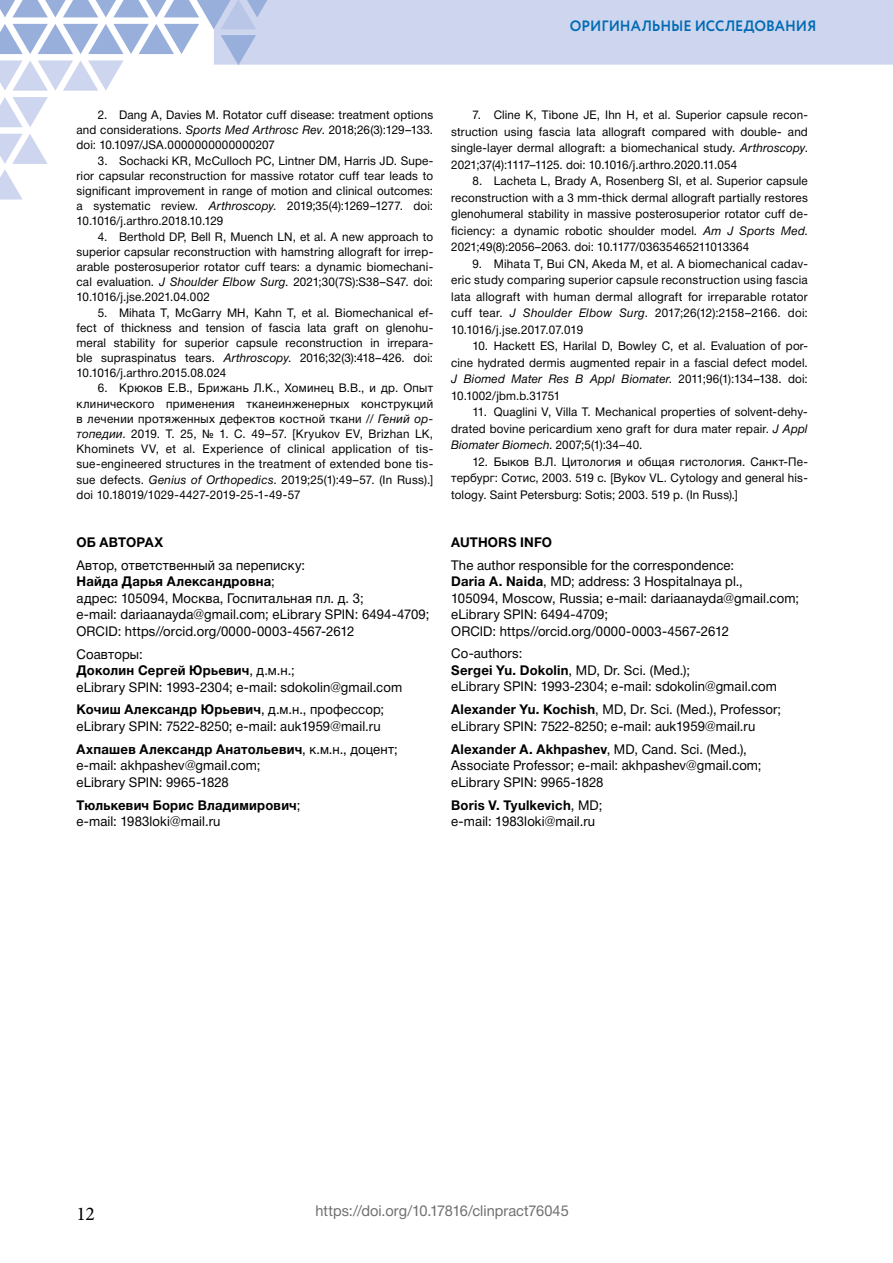
<style>
.page{position:relative;width:893px;height:1263px;background:#fff}
.page>*{position:absolute;margin:0;border:0;box-sizing:border-box;transform-origin:0 0}
.t1{font:19.5px "Minion Pro";color:#000}
.t2{font:15px "Helvetica Neue Cyr";letter-spacing:.005em;color:#706f6f}
.t3{font:700 15px "Circe";letter-spacing:-.005em;color:#016ab3;scale:.95 1}
.t4{font:13.5px/16.5px "Helvetica Neue Cyr";letter-spacing:.01em;color:#000}
.t5{font:700 13.5px/16.5px "Helvetica Neue Cyr";letter-spacing:.015em;color:#000}
.t6{font:12px/15.1px "Helvetica Neue Cyr";letter-spacing:.01em;color:#000;text-align:justify}
.s1{font-style:italic}
.s2{font-weight:700}
.s3{font-weight:400}
</style>
<div class="page">
<svg style="left:0;top:97px;width:48px;height:30px"></svg>
<svg style="left:0;top:134px;width:48px;height:65px"></svg>
<svg style="left:0;top:0;width:893px;height:91px"></svg>
<p class="t3" style="left:570px;top:15px;width:261px">ОРИГИНАЛЬНЫЕ ИССЛЕДОВАНИЯ</p>
<p class="t6" style="left:77px;top:107px;width:358px;text-indent:21px">2. Dang A, Davies M. Rotator cuff disease: treatment options and considerations. <span class="s1">Sports Med Arthrosc Rev</span>. 2018;26(3):129–133. doi: 10.1097/JSA.0000000000000207</p>
<p class="t6" style="left:77px;top:153px;width:358px;text-indent:21px">3. Sochacki KR, McCulloch PC, Lintner DM, Harris JD. Supe&shy;rior capsular reconstruction for massive rotator cuff tear leads to significant improvement in range of motion and clinical outcomes: a systematic review. <span class="s1">Arthroscopy</span>. 2019;35(4):1269–1277. doi:<br>10.1016/j.arthro.2018.10.129</p>
<p class="t6" style="left:77px;top:229px;width:358px;text-indent:21px">4. Berthold DP, Bell R, Muench LN, et al. A new approach to superior capsular reconstruction with hamstring allograft for irrep&shy;arable posterosuperior rotator cuff tears: a dynamic biomechani&shy;cal evaluation. <span class="s1">J Shoulder Elbow Surg</span>. 2021;30(7S):S38–S47. doi:<br>10.1016/j.jse.2021.04.002</p>
<p class="t6" style="left:77px;top:305px;width:358px;text-indent:21px">5. Mihata T, McGarry MH, Kahn T, et al. Biomechanical ef&shy;fect of thickness and tension of fascia lata graft on glenohu&shy;meral stability for superior capsule reconstruction in irrepara&shy;ble supraspinatus tears. <span class="s1">Arthroscopy</span>. 2016;32(3):418–426. doi:<br>10.1016/j.arthro.2015.08.024</p>
<p class="t6" style="left:76px;top:381px;width:358px;text-indent:21px">6. Крюков Е.В., Брижань Л.К., Хоминец В.В., и др. Опыт клинического применения тканеинженерных конструкций в лечении протяженных дефектов костной ткани // <span class="s1">Гений ор&shy;топедии</span>. 2019. Т. 25, № 1. С. 49–57. [Kryukov EV, Brizhan LK, Khominets VV, et al. Experience of clinical application of tis&shy;sue-engineered structures in the treatment of extended bone tis&shy;sue defects. <span class="s1">Genius of Orthopedics</span>. 2019;25(1):49–57. (In Russ).] doi 10.18019/1029-4427-2019-25-1-49-57</p>
<p class="t5" style="left:77px;top:534px;width:88px">ОБ АВТОРАХ</p>
<p class="t4" style="left:77px;top:557px;width:354px">Автор, ответственный за переписку:<br><span class="s2">Найда Дарья Александровна</span>;<br>адрес: 105094, Москва, Госпитальная пл. д. 3;<br>e-mail: dariaanayda@gmail.com; eLibrary SPIN: 6494-4709; ORCID: https//orcid.org/0000-0003-4567-2612</p>
<p class="t4" style="left:77px;top:646px;width:327px">Соавторы:<br><span class="s2">Доколин Сергей Юрьевич</span>, д.м.н.;<br>eLibrary SPIN: 1993-2304; e-mail: sdokolin@gmail.com</p>
<p class="t4" style="left:77px;top:701px;width:309px"><span class="s2">Кочиш Александр Юрьевич</span>, д.м.н., профессор; eLibrary SPIN: 7522-8250; e-mail: auk1959@mail.ru</p>
<p class="t4" style="left:77px;top:741px;width:323px"><span class="s2">Ахпашев Александр Анатольевич</span>, к.м.н., доцент; e-mail: akhpashev@gmail.com;<br>eLibrary SPIN: 9965-1828</p>
<p class="t5" style="left:77px;top:797px;width:225px">Тюлькевич Борис Владимирович<span class="s3">; e-mail: 1983loki@mail.ru</span></p>
<p class="t6" style="left:451px;top:107px;width:358px;line-height:16.5px;text-indent:21px">7. Cline K, Tibone JE, Ihn H, et al. Superior capsule recon&shy;struction using fascia lata allograft compared with double- and single-layer dermal allograft: a biomechanical study. <span class="s1">Arthroscopy</span>.<br>2021;37(4):1117–1125. doi: 10.1016/j.arthro.2020.11.054</p>
<p class="t6" style="left:451px;top:173px;width:358px;line-height:16.5px;text-indent:21px">8. Lacheta L, Brady A, Rosenberg SI, et al. Superior capsule reconstruction with a 3 mm-thick dermal allograft partially restores glenohumeral stability in massive posterosuperior rotator cuff de&shy;ficiency: a dynamic robotic shoulder model. <span class="s1">Am J Sports Med</span>.<br>2021;49(8):2056–2063. doi: 10.1177/03635465211013364</p>
<p class="t6" style="left:451px;top:255px;width:358px;line-height:16.5px;text-indent:21px">9. Mihata T, Bui CN, Akeda M, et al. A biomechanical cadav&shy;eric study comparing superior capsule reconstruction using fascia lata allograft with human dermal allograft for irreparable rotator cuff tear. <span class="s1">J Shoulder Elbow Surg</span>. 2017;26(12):2158–2166. doi:<br>10.1016/j.jse.2017.07.019</p>
<p class="t6" style="left:451px;top:338px;width:358px;line-height:16.5px;text-indent:21px">10. Hackett ES, Harilal D, Bowley C, et al. Evaluation of por&shy;cine hydrated dermis augmented repair in a fascial defect model.<br><span class="s1">J Biomed Mater Res B Appl Biomater</span>. 2011;96(1):134–138. doi:<br>10.1002/jbm.b.31751</p>
<p class="t6" style="left:451px;top:404px;width:358px;line-height:16.5px;text-indent:21px">11. Quaglini V, Villa Т. Mechanical properties of solvent-dehy&shy;drated bovine pericardium xeno graft for dura mater repair. <span class="s1">J Appl Biomater Biomech</span>. 2007;5(1):34–40.</p>
<p class="t6" style="left:451px;top:453px;width:358px;line-height:16.5px;text-indent:21px">12. Быков В.Л. Цитология и общая гистология. Санкт-Пе&shy;тербург: Сотис, 2003. 519 с. [Bykov VL. Cytology and general his&shy;tology. Saint Petersburg: Sotis; 2003. 519 р. (In Russ).]</p>
<p class="t5" style="left:451px;top:534px;width:102px">AUTHORS INFO</p>
<p class="t4" style="left:451px;top:557px;width:349px">The author responsible for the correspondence:<br><span class="s2">Daria A. Naida</span>, MD; address: 3 Hospitalnaya pl.,<br>105094, Moscow, Russia; e-mail: dariaanayda@gmail.com; eLibrary SPIN: 6494-4709;<br>ORCID: https//orcid.org/0000-0003-4567-2612</p>
<p class="t4" style="left:451px;top:646px;width:327px">Co-authors:<br><span class="s2">Sergei Yu. Dokolin</span>, MD, Dr. Sci. (Med.);<br>eLibrary SPIN: 1993-2304; e-mail: sdokolin@gmail.com</p>
<p class="t4" style="left:451px;top:701px;width:331px"><span class="s2">Alexander Yu. Kochish</span>, MD, Dr. Sci. (Med.), Professor; eLibrary SPIN: 7522-8250; e-mail: auk1959@mail.ru</p>
<p class="t4" style="left:451px;top:741px;width:312px"><span class="s2">Alexander A. Akhpashev</span>, MD, Cand. Sci. (Med.),<br>Associate Professor; e-mail: akhpashev@gmail.com; eLibrary SPIN: 9965-1828</p>
<p class="t4" style="left:451px;top:797px;width:153px"><span class="s2">Boris V. Tyulkevich</span>, MD; e-mail: 1983loki@mail.ru</p>
<h1 class="t1" style="left:77px;top:1200px;width:20px">12</h1>
<p class="t2" style="left:315px;top:1203px;width:255px">https://doi.org/10.17816/clinpract76045</p>
</div>
